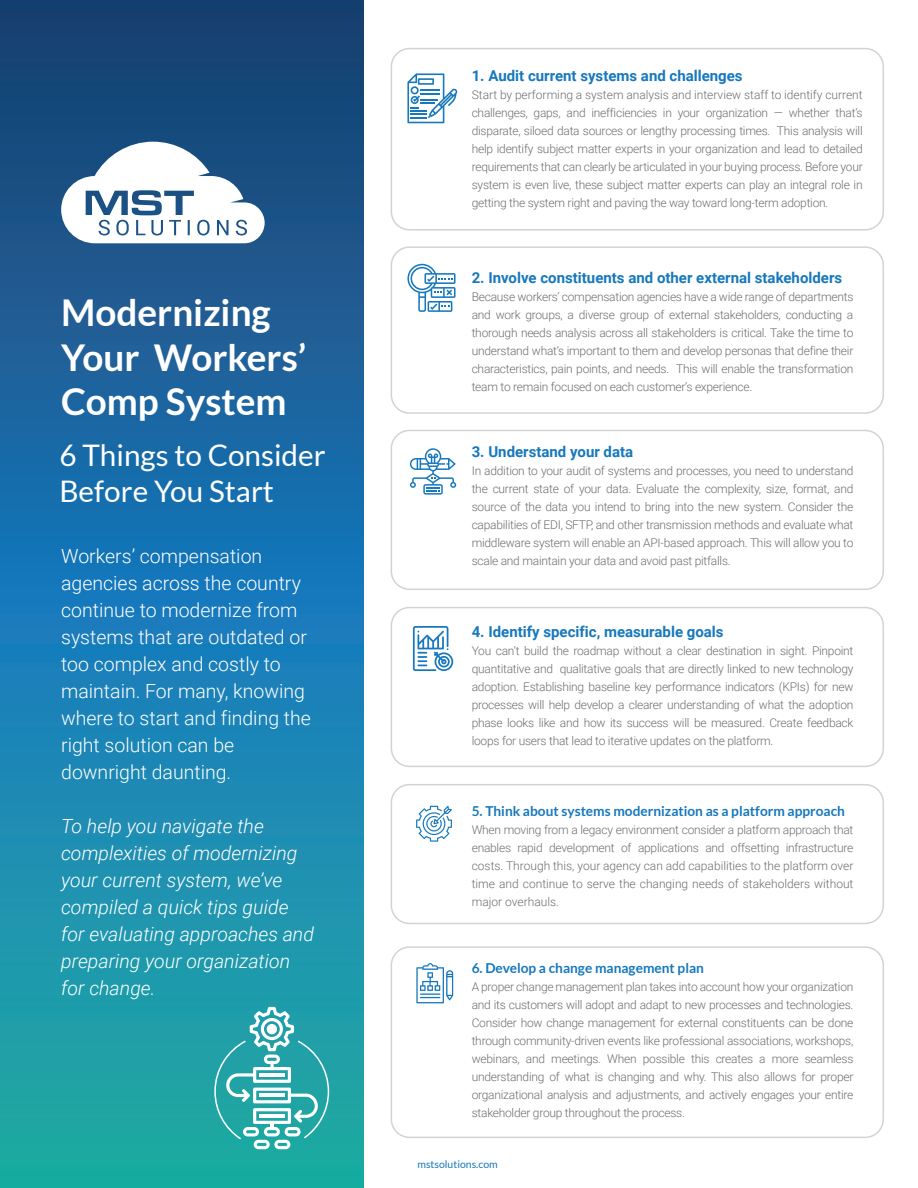
<style>
.page{position:relative;width:918px;height:1188px;background:#fff}
.page>*{position:absolute;margin:0;border:0;box-sizing:border-box;transform-origin:0 0}
.t1{font:700 36.9px/44.2px "Lato";color:#fff}
.t2{font:29.7px/35.7px "Lato";color:#fff}
.t3{font:300 19.5px/27px "Roboto";color:#fff}
.t4{font:italic 300 19.5px/27px "Roboto";color:#fff}
.t5{font:700 15px "Roboto";color:#1678bd}
.t6{font:700 13.65px "Lato";color:#1678bd}
.t7{font:300 12px/18px "Roboto";letter-spacing:-.02em;color:#6d6e71;text-align:justify}
.t8{font:10.5px "Lato";color:#1678bd}
</style>
<div class="page">
<div style="left:391px;top:48px;width:493px;height:183px;border:2px solid #d2d3d3;border-radius:18px"></div>
<div style="left:391px;top:246px;width:493px;height:168px;border:2px solid #d2d3d3;border-radius:18px"></div>
<div style="left:391px;top:430px;width:493px;height:160px;border:2px solid #d2d3d3;border-radius:18px"></div>
<div style="left:391px;top:607px;width:493px;height:160px;border:2px solid #d2d3d3;border-radius:18px"></div>
<div style="left:391px;top:784px;width:493px;height:140px;border:2px solid #d2d3d3;border-radius:18px"></div>
<div style="left:391px;top:946px;width:493px;height:192px;border:2px solid #d2d3d3;border-radius:18px"></div>
<svg style="left:0;top:0;width:364px;height:1188px;background:#1a76a2"></svg>
<svg style="left:61px;top:142px;width:204px;height:101px"></svg>
<svg style="left:214px;top:1007px;width:116px;height:142px"></svg>
<svg style="left:407px;top:73px;width:50px;height:50px"></svg>
<svg style="left:407px;top:264px;width:49px;height:48px"></svg>
<svg style="left:410px;top:448px;width:46px;height:47px"></svg>
<svg style="left:413px;top:626px;width:40px;height:45px"></svg>
<svg style="left:416px;top:806px;width:36px;height:36px"></svg>
<svg style="left:416px;top:963px;width:37px;height:40px"></svg>
<h1 class="t1" style="left:61px;top:290px;width:246px">Modernizing<br>Your Workers’<br>Comp System</h1>
<h2 class="t2" style="left:59px;top:437px;width:268px">6 Things to Consider<br>Before You Start</h2>
<h3 class="t3" style="left:61px;top:542px;width:251px">Workers’ compensation agencies across the country continue to modernize from systems that are outdated or too complex and costly to maintain. For many, knowing where to start and finding the right solution can be downright daunting.</h3>
<h3 class="t4" style="left:61px;top:812px;width:254px">To help you navigate the complexities of modernizing your current system, we’ve compiled a quick tips guide for evaluating approaches and preparing your organization for change.</h3>
<p class="t5" style="left:472px;top:65px;width:272px">1. Audit current systems and challenges</p>
<p class="t7" style="left:472px;top:85px;width:393px">Start by performing a system analysis and interview staff to identify current challenges, gaps, and inefficiencies in your organization — whether that’s disparate, siloed data sources or lengthy processing times. This analysis will help identify subject matter experts in your organization and lead to detailed requirements that can clearly be articulated in your buying process. Before your system is even live, these subject matter experts can play an integral role in getting the system right and paving the way toward long-term adoption.</p>
<p class="t5" style="left:472px;top:267px;width:372px">2. Involve constituents and other external stakeholders</p>
<p class="t7" style="left:472px;top:287px;width:383px">Because workers’ compensation agencies have a wide range of departments and work groups, a diverse group of external stakeholders, conducting a thorough needs analysis across all stakeholders is critical. Take the time to understand what’s important to them and develop personas that define their characteristics, pain points, and needs. This will enable the transformation team to remain focused on each customer’s experience.</p>
<p class="t5" style="left:472px;top:441px;width:163px">3. Understand your data</p>
<p class="t7" style="left:472px;top:461px;width:383px">In addition to your audit of systems and processes, you need to understand the current state of your data. Evaluate the complexity, size, format, and source of the data you intend to bring into the new system. Consider the capabilities of EDI, SFTP, and other transmission methods and evaluate what middleware system will enable an API-based approach. This will allow you to scale and maintain your data and avoid past pitfalls.</p>
<p class="t5" style="left:472px;top:621px;width:253px">4. Identify specific, measurable goals</p>
<p class="t7" style="left:472px;top:642px;width:383px">You can’t build the roadmap without a clear destination in sight. Pinpoint quantitative and qualitative goals that are directly linked to new technology adoption. Establishing baseline key performance indicators (KPIs) for new processes will help develop a clearer understanding of what the adoption phase looks like and how its success will be measured. Create feedback loops for users that lead to iterative updates on the platform.</p>
<p class="t6" style="left:472px;top:803px;width:375px">5. Think about systems modernization as a platform approach</p>
<p class="t7" style="left:472px;top:820px;width:383px">When moving from a legacy environment consider a platform approach that enables rapid development of applications and offsetting infrastructure costs. Through this, your agency can add capabilities to the platform over time and continue to serve the changing needs of stakeholders without major overhauls.</p>
<p class="t6" style="left:472px;top:960px;width:234px">6. Develop a change management plan</p>
<p class="t7" style="left:472px;top:978px;width:383px">A proper change management plan takes into account how your organization and its customers will adopt and adapt to new processes and technologies.<br>Consider how change management for external constituents can be done through community-driven events like professional associations, workshops, webinars, and meetings. When possible this creates a more seamless understanding of what is changing and why. This also allows for proper organizational analysis and adjustments, and actively engages your entire stakeholder group throughout the process.</p>
<p class="t8" style="left:417px;top:1159px;width:82px">mstsolutions.com</p>
</div>
